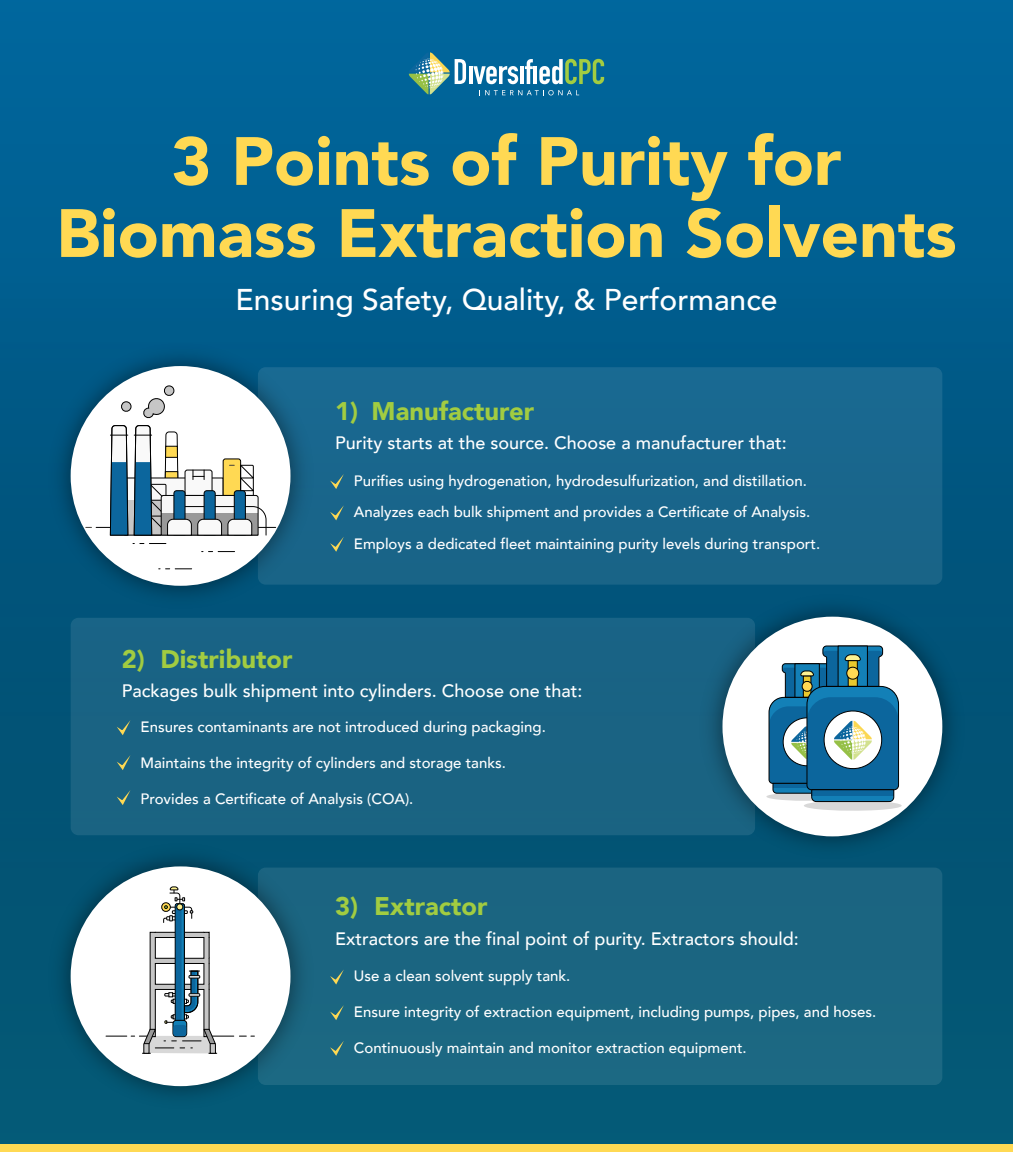
<style>
.page{position:relative;width:1013px;height:1152px;background:#fff}
.page>*{position:absolute;margin:0;border:0;box-sizing:border-box;transform-origin:0 0}
.t1{font:900 67.5px/72px "Avenir";color:#ffd953;text-align:center}
.t2{font:500 30px "Avenir";color:#fff}
.t3{font:900 25.5px "Avenir";color:#a2cc41}
.t4{font:500 18px "Avenir";color:#fff}
.t5{font:500 15px/31.5px "Avenir";color:#fff}
</style>
<div class="page">
<div style="left:0;top:0;width:1012px;height:1150px;background:#006296"></div>
<div style="left:0;top:284px;width:1012px;height:866px;background:linear-gradient(to bottom,#005686,#07566f)"></div>
<div style="left:0;top:1145px;width:1012px;height:7px;background:#ffd953"></div>
<hr style="left:469px;top:66px;width:3px;height:18px;background:#fff">
<svg style="left:473px;top:66px;width:45px;height:18px"></svg>
<hr style="left:520px;top:66px;width:3px;height:18px;background:#fff">
<svg style="left:525px;top:59px;width:8px;height:25px"></svg>
<hr style="left:533px;top:66px;width:4px;height:18px;background:#fff">
<svg style="left:539px;top:59px;width:65px;height:25px"></svg>
<svg style="left:479px;top:90px;width:100px;height:5px"></svg>
<svg style="left:409px;top:52px;width:57px;height:42px"></svg>
<div style="left:258px;top:367px;width:684px;height:218px;background:#19668c;border-radius:8px"></div>
<svg style="left:330px;top:474px;width:14px;height:15px"></svg>
<svg style="left:330px;top:505px;width:14px;height:15px"></svg>
<svg style="left:330px;top:537px;width:14px;height:15px"></svg>
<img style="left:39px;top:334px;width:283px;height:283px">
<div style="left:71px;top:366px;width:219px;height:220px;background:#fff;border-radius:50%"></div>
<hr style="left:96px;top:527px;width:180px;height:1px;background:#000">
<svg style="left:202px;top:551px;width:33px;height:1px"></svg>
<svg style="left:140px;top:543px;width:26px;height:1px"></svg>
<svg style="left:166px;top:568px;width:26px;height:1px"></svg>
<svg style="left:102px;top:323px;width:168px;height:213px"></svg>
<div style="left:258px;top:868px;width:684px;height:217px;background:#1b6681;border-radius:8px"></div>
<svg style="left:330px;top:970px;width:14px;height:15px"></svg>
<svg style="left:330px;top:1005px;width:14px;height:15px"></svg>
<svg style="left:330px;top:1041px;width:14px;height:15px"></svg>
<img style="left:39px;top:835px;width:283px;height:283px">
<div style="left:71px;top:866px;width:219px;height:220px;background:#fff;border-radius:50%"></div>
<svg style="left:106px;top:886px;width:148px;height:168px"></svg>
<div style="left:71px;top:618px;width:684px;height:217px;background:#1a6383;border-radius:8px"></div>
<svg style="left:117px;top:721px;width:13px;height:14px"></svg>
<svg style="left:117px;top:756px;width:13px;height:14px"></svg>
<svg style="left:117px;top:790px;width:13px;height:15px"></svg>
<img style="left:690px;top:585px;width:283px;height:283px">
<div style="left:722px;top:617px;width:220px;height:219px;background:#fff;border-radius:50%"></div>
<svg style="left:766px;top:645px;width:135px;height:166px"></svg>
<h1 class="t1" style="left:56px;top:124px;width:901px">3 Points of Purity for<br>Biomass Extraction Solvents</h1>
<h2 class="t2" style="left:235px;top:273px;width:543px">Ensuring Safety, Quality, &amp; Performance</h2>
<h3 class="t3" style="left:335px;top:389px;width:200px">1) Manufacturer</h3>
<p class="t4" style="left:335px;top:428px;width:453px">Purity starts at the source. Choose a manufacturer that:</p>
<p class="t5" style="left:354px;top:464px;width:468px">Purifies using hydrogenation, hydrodesulfurization, and distillation.<br>Analyzes each bulk shipment and provides a Certificate of Analysis.<br>Employs a dedicated fleet maintaining purity levels during transport.</p>
<h3 class="t3" style="left:122px;top:637px;width:172px">2) Distributor</h3>
<p class="t4" style="left:122px;top:675px;width:462px">Packages bulk shipment into cylinders. Choose one that:</p>
<p class="t5" style="left:140px;top:710px;width:407px">Ensures contaminants are not introduced during packaging.</p>
<p class="t5" style="left:140px;top:746px;width:367px">Maintains the integrity of cylinders and storage tanks.</p>
<p class="t5" style="left:140px;top:782px;width:274px">Provides a Certificate of Analysis (COA).</p>
<h3 class="t3" style="left:335px;top:885px;width:154px">3) Extractor</h3>
<p class="t4" style="left:335px;top:923px;width:465px">Extractors are the final point of purity. Extractors should:</p>
<p class="t5" style="left:354px;top:959px;width:218px">Use a clean solvent supply tank.</p>
<p class="t5" style="left:354px;top:995px;width:524px">Ensure integrity of extraction equipment, including pumps, pipes, and hoses.</p>
<p class="t5" style="left:354px;top:1031px;width:394px">Continuously maintain and monitor extraction equipment.</p>
</div>
